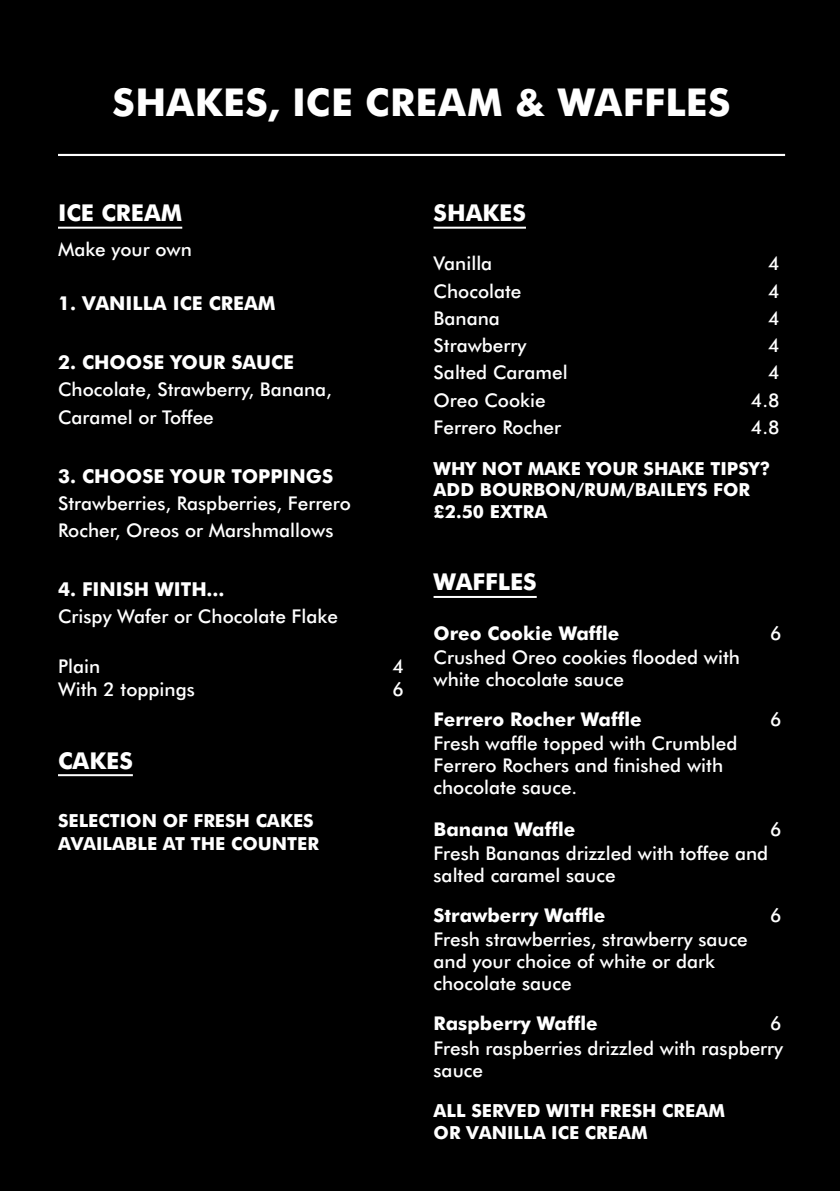
<style>
.page{position:relative;width:840px;height:1191px;background:#fff}
.page>*{position:absolute;margin:0;border:0;box-sizing:border-box;transform-origin:0 0}
.t1{font:700 38.4px "Futura BT";letter-spacing:.01em;color:#fff}
.t2{font:700 23.2px "Futura BT";color:#fff}
.t3{font:700 19.2px "Futura BT";color:#fff}
.t4{font:500 19px/22px "Futura BT";color:#fff}
.t5{font:700 19px "Futura BT";color:#fff}
.t6{font:700 18px/21.6px "Futura BT";color:#fff}
</style>
<div class="page">
<div style="left:0;top:0;width:839px;height:1191px;background:#000"></div>
<hr style="left:58px;top:154px;width:726px;height:2px;background:#fff">
<hr style="left:58px;top:227px;width:124px;height:2px;background:#fff">
<hr style="left:58px;top:774px;width:75px;height:2px;background:#fff">
<hr style="left:433px;top:227px;width:92px;height:2px;background:#fff">
<hr style="left:433px;top:596px;width:103px;height:2px;background:#fff">
<h1 class="t1" style="left:112px;top:79px;width:619px">SHAKES, ICE CREAM &amp; WAFFLES</h1>
<p class="t2" style="left:58px;top:199px;width:126px">ICE CREAM</p>
<p class="t4" style="left:58px;top:238px;width:135px">Make your own</p>
<p class="t3" style="left:58px;top:291px;width:219px">1. VANILLA ICE CREAM</p>
<p class="t3" style="left:58px;top:350px;width:237px">2. CHOOSE YOUR SAUCE</p>
<p class="t4" style="left:58px;top:376px;width:275px;line-height:27.2px">Chocolate, Strawberry, Banana,<br>Caramel or Toffee</p>
<p class="t3" style="left:58px;top:464px;width:276px">3. CHOOSE YOUR TOPPINGS</p>
<p class="t4" style="left:58px;top:489px;width:294px;line-height:27.2px">Strawberries, Raspberries, Ferrero<br>Rocher, Oreos or Marshmallows</p>
<p class="t3" style="left:58px;top:577px;width:168px">4. FINISH WITH...</p>
<p class="t4" style="left:58px;top:605px;width:281px">Crispy Wafer or Chocolate Flake</p>
<p class="t4" style="left:58px;top:655px;width:44px">Plain</p>
<p class="t4" style="left:392px;top:655px;width:13px">4</p>
<p class="t4" style="left:58px;top:678px;width:138px">With 2 toppings</p>
<p class="t4" style="left:392px;top:678px;width:13px">6</p>
<p class="t2" style="left:58px;top:746px;width:76px">CAKES</p>
<p class="t6" style="left:58px;top:809px;width:262px;line-height:22.8px">SELECTION OF FRESH CAKES<br>AVAILABLE AT THE COUNTER</p>
<p class="t2" style="left:433px;top:199px;width:94px">SHAKES</p>
<p class="t4" style="left:433px;top:252px;width:60px">Vanilla</p>
<p class="t4" style="left:767px;top:252px;width:13px">4</p>
<p class="t4" style="left:433px;top:280px;width:89px">Chocolate</p>
<p class="t4" style="left:767px;top:280px;width:13px">4</p>
<p class="t4" style="left:433px;top:307px;width:68px">Banana</p>
<p class="t4" style="left:767px;top:307px;width:13px">4</p>
<p class="t4" style="left:433px;top:334px;width:94px">Strawberry</p>
<p class="t4" style="left:767px;top:334px;width:13px">4</p>
<p class="t4" style="left:433px;top:361px;width:136px">Salted Caramel</p>
<p class="t4" style="left:767px;top:361px;width:13px">4</p>
<p class="t4" style="left:433px;top:389px;width:113px">Oreo Cookie</p>
<p class="t4" style="left:750px;top:389px;width:30px">4.8</p>
<p class="t4" style="left:433px;top:416px;width:129px">Ferrero Rocher</p>
<p class="t4" style="left:750px;top:416px;width:30px">4.8</p>
<p class="t6" style="left:433px;top:457px;width:338px">WHY NOT MAKE YOUR SHAKE TIPSY?<br>ADD BOURBON/RUM/BAILEYS FOR £2.50 EXTRA</p>
<p class="t2" style="left:433px;top:568px;width:105px">WAFFLES</p>
<p class="t5" style="left:433px;top:622px;width:187px">Oreo Cookie Waffle</p>
<p class="t4" style="left:769px;top:622px;width:13px">6</p>
<p class="t4" style="left:433px;top:646px;width:308px">Crushed Oreo cookies flooded with white chocolate sauce</p>
<p class="t5" style="left:433px;top:708px;width:209px">Ferrero Rocher Waffle</p>
<p class="t4" style="left:769px;top:708px;width:13px">6</p>
<p class="t4" style="left:433px;top:732px;width:305px">Fresh waffle topped with Crumbled<br>Ferrero Rochers and finished with chocolate sauce.</p>
<p class="t5" style="left:433px;top:818px;width:143px">Banana Waffle</p>
<p class="t4" style="left:769px;top:818px;width:13px">6</p>
<p class="t4" style="left:433px;top:842px;width:336px">Fresh Bananas drizzled with toffee and salted caramel sauce</p>
<p class="t5" style="left:433px;top:904px;width:173px">Strawberry Waffle</p>
<p class="t4" style="left:769px;top:904px;width:13px">6</p>
<p class="t4" style="left:433px;top:928px;width:315px">Fresh strawberries, strawberry sauce and your choice of white or dark chocolate sauce</p>
<p class="t5" style="left:433px;top:1012px;width:166px">Raspberry Waffle</p>
<p class="t4" style="left:433px;top:1011px;width:351px;line-height:24px;text-align:right">6<br>Fresh raspberries drizzled with raspberry</p>
<p class="t4" style="left:433px;top:1058px;width:51px">sauce</p>
<p class="t6" style="left:433px;top:1100px;width:293px">ALL SERVED WITH FRESH CREAM<br>OR VANILLA ICE CREAM</p>
</div>
